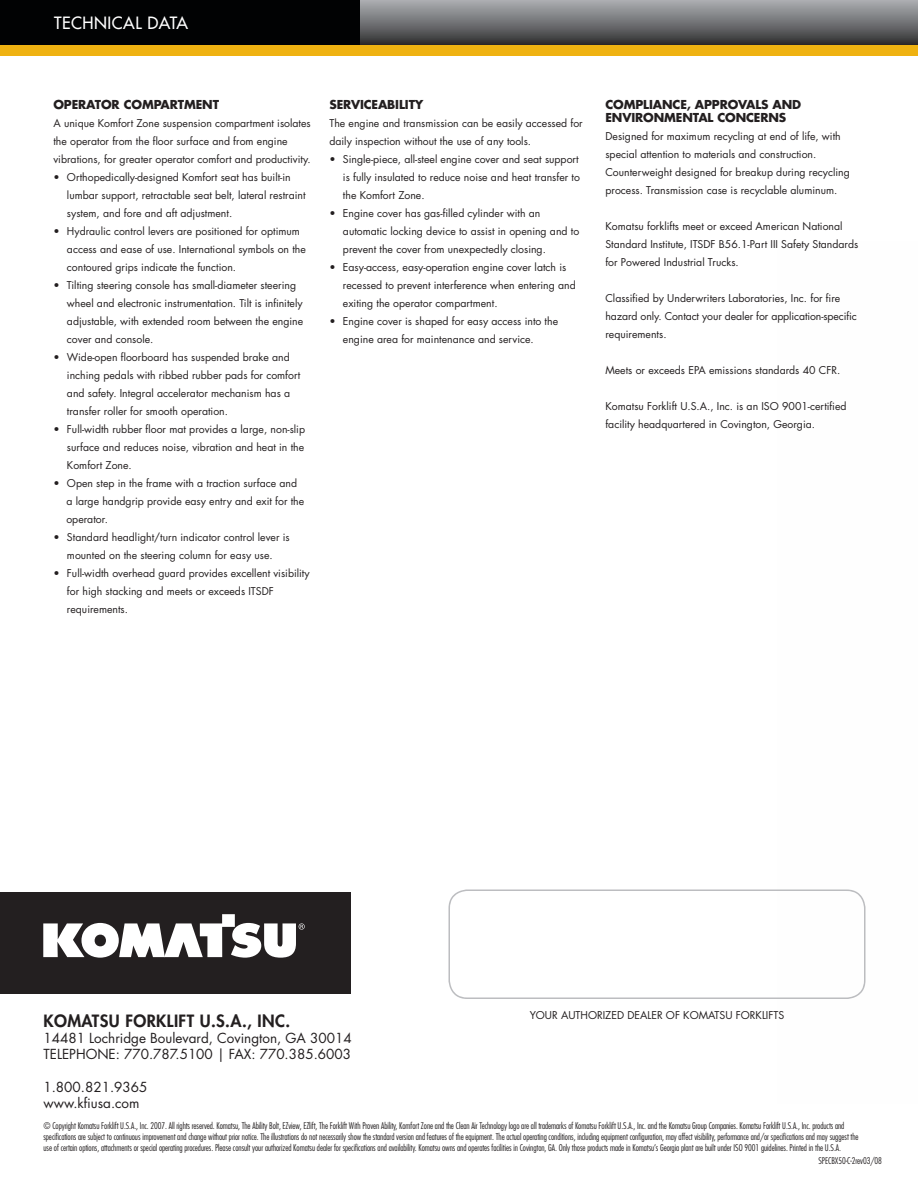
<style>
.page{position:relative;width:918px;height:1188px;background:#fff}
.page>*{position:absolute;margin:0;border:0;box-sizing:border-box;transform-origin:0 0}
.t1{font:800 16.5px "Futura";letter-spacing:.025em;color:#231f20}
.t2{font:16.5px "Futura";letter-spacing:.03em;color:#fff}
.t3{font:13.5px/16.2px "Futura";color:#231f20}
.t4{font:700 12px/13.5px "Futura";letter-spacing:-.01em;color:#231f20}
.t5{font:10.5px/18px "Futura";color:#231f20}
.t6{font:300 condensed 9px/10.8px "Futura";letter-spacing:-.005em;color:#231f20}
</style>
<div class="page">
<div style="left:0;top:0;width:918px;height:46px;background:linear-gradient(to bottom,#afb2b6,#2f2e30)"></div>
<hr style="left:917px;top:0;width:1px;height:205px;background:#010203">
<hr style="left:917px;top:1002px;width:1px;height:102px;background:#010203">
<div style="left:0;top:892px;width:350px;height:102px;background:#231f20"></div>
<svg style="left:448px;top:889px;width:418px;height:110px"></svg>
<div style="left:0;top:0;width:360px;height:46px;background:#010203"></div>
<div style="left:0;top:45px;width:918px;height:11px;background:#efb211"></div>
<svg style="left:43px;top:914px;width:262px;height:44px"></svg>
<h1 class="t2" style="left:54px;top:13px;width:136px">TECHNICAL DATA</h1>
<p class="t4" style="left:53px;top:97px;width:167px">OPERATOR COMPARTMENT</p>
<p class="t5" style="left:53px;top:114px;width:259px">A unique Komfort Zone suspension compartment isolates the operator from the floor surface and from engine vibrations, for greater operator comfort and productivity.</p>
<p class="t5" style="left:67px;top:168px;width:240px;text-indent:-14px">• Orthopedically-designed Komfort seat has built-in lumbar support, retractable seat belt, lateral restraint system, and fore and aft adjustment.</p>
<p class="t5" style="left:67px;top:222px;width:240px;text-indent:-14px">• Hydraulic control levers are positioned for optimum access and ease of use. International symbols on the contoured grips indicate the function.</p>
<p class="t5" style="left:67px;top:276px;width:238px;text-indent:-14px">• Tilting steering console has small-diameter steering wheel and electronic instrumentation. Tilt is infinitely adjustable, with extended room between the engine cover and console.</p>
<p class="t5" style="left:67px;top:348px;width:235px;text-indent:-14px">• Wide-open floorboard has suspended brake and inching pedals with ribbed rubber pads for comfort and safety. Integral accelerator mechanism has a transfer roller for smooth operation.</p>
<p class="t5" style="left:67px;top:420px;width:240px;text-align:justify;text-indent:-14px">• Full-width rubber floor mat provides a large, non-slip surface and reduces noise, vibration and heat in the Komfort Zone.</p>
<p class="t5" style="left:66px;top:474px;width:239px;text-indent:-13px">• Open step in the frame with a traction surface and a large handgrip provide easy entry and exit for the operator.</p>
<p class="t5" style="left:53px;top:528px;width:238px;text-align:center">• Standard headlight/turn indicator control lever is mounted on the steering column for easy use.</p>
<p class="t5" style="left:67px;top:564px;width:244px;text-indent:-14px">• Full-width overhead guard provides excellent visibility for high stacking and meets or exceeds ITSDF requirements.</p>
<p class="t4" style="left:329px;top:97px;width:96px">SERVICEABILITY</p>
<p class="t5" style="left:329px;top:114px;width:255px">The engine and transmission can be easily accessed for daily inspection without the use of any tools.</p>
<p class="t5" style="left:343px;top:150px;width:239px;text-align:justify;text-indent:-14px">• Single-piece, all-steel engine cover and seat support is fully insulated to reduce noise and heat transfer to the Komfort Zone.</p>
<p class="t5" style="left:343px;top:204px;width:238px;text-indent:-14px">• Engine cover has gas-filled cylinder with an automatic locking device to assist in opening and to prevent the cover from unexpectedly closing.</p>
<p class="t5" style="left:343px;top:258px;width:234px;text-indent:-14px">• Easy-access, easy-operation engine cover latch is recessed to prevent interference when entering and exiting the operator compartment.</p>
<p class="t5" style="left:343px;top:312px;width:217px;text-indent:-14px">• Engine cover is shaped for easy access into the engine area for maintenance and service.</p>
<p class="t4" style="left:605px;top:97px;width:197px">COMPLIANCE, APPROVALS AND<br>ENVIRONMENTAL CONCERNS</p>
<p class="t5" style="left:605px;top:127px;width:246px">Designed for maximum recycling at end of life, with special attention to materials and construction.<br>Counterweight designed for breakup during recycling process. Transmission case is recyclable aluminum.</p>
<p class="t5" style="left:605px;top:217px;width:254px">Komatsu forklifts meet or exceed American National<br>Standard Institute, ITSDF B56.1-Part III Safety Standards for Powered Industrial Trucks.</p>
<p class="t5" style="left:605px;top:289px;width:253px">Classified by Underwriters Laboratories, Inc. for fire hazard only. Contact your dealer for application-specific requirements.</p>
<p class="t5" style="left:605px;top:361px;width:236px">Meets or exceeds EPA emissions standards 40 CFR.</p>
<p class="t5" style="left:605px;top:397px;width:243px">Komatsu Forklift U.S.A., Inc. is an ISO 9001-certified facility headquartered in Covington, Georgia.</p>
<p class="t5" style="left:530px;top:1006px;width:256px">YOUR AUTHORIZED DEALER OF KOMATSU FORKLIFTS</p>
<h1 class="t1" style="left:44px;top:1011px;width:248px">KOMATSU FORKLIFT U.S.A., INC.</h1>
<p class="t3" style="left:44px;top:1030px;width:310px">14481 Lochridge Boulevard, Covington, GA 30014<br>TELEPHONE: 770.787.5100 | FAX: 770.385.6003</p>
<p class="t3" style="left:44px;top:1079px;width:105px">1.800.821.9365 www.kfiusa.com</p>
<p class="t6" style="left:44px;top:1120px;width:817px">© Copyright Komatsu Forklift U.S.A., Inc. 2007. All rights reserved. Komatsu, The Ability Bolt, EZview, EZlift, The Forklift With Proven Ability, Komfort Zone and the Clean Air Technology logo are all trademarks of Komatsu Forklift U.S.A., Inc. and the Komatsu Group Companies. Komatsu Forklift U.S.A., Inc. products and specifications are subject to continuous improvement and change without prior notice. The illustrations do not necessarily show the standard version and features of the equipment. The actual operating conditions, including equipment configuration, may affect visibility, performance and/or specifications and may suggest the use of certain options, attachments or special operating procedures. Please consult your authorized Komatsu dealer for specifications and availability. Komatsu owns and operates facilities in Covington, GA. Only those products made in Komatsu’s Georgia plant are built under ISO 9001 guidelines. Printed in the U.S.A.</p>
<p class="t6" style="left:818px;top:1155px;width:65px">SPECBX50-C-2rev03/08</p>
</div>
